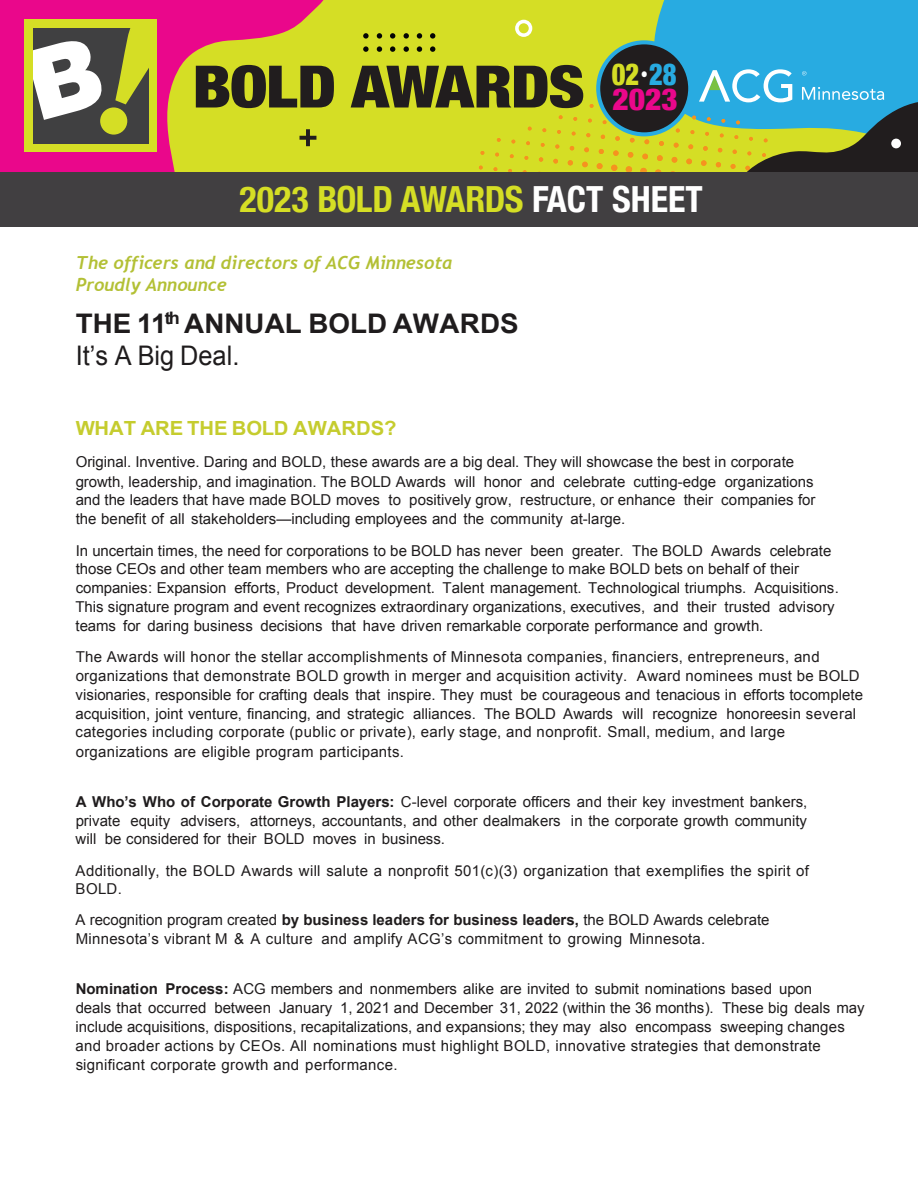
<style>
.page{position:relative;width:918px;height:1188px;background:#fff}
.page>*{position:absolute;margin:0;border:0;box-sizing:border-box;transform-origin:0 0}
.t1{font:900 condensed 58.5px "Helvetica Neue";letter-spacing:-.02em;color:#211d1e;scale:1.16 1}
.t2{font:700 condensed 36px "Helvetica Neue";color:#d5de25}
.t3{font:900 condensed 30.45px "Helvetica Neue";color:#ea078b}
.t4{font:700 27px/32.2px "Arial";letter-spacing:.005em;color:#1f1c1d}
.t5{font:700 19.5px "Arial";color:#c5cc2e;scale:1.04 1}
.t6{font:italic 700 18px/22.5px "Trebuchet";color:#b3c035}
.t7{font:15px/18.9px "Arial";color:#1f1c1d}
.s1{color:#fff}
.s2{font-weight:400}
.s3{font-weight:700}
</style>
<div class="page">
<div style="left:0;top:0;width:918px;height:172px;background:#d5de25"></div>
<div style="left:651px;top:0;width:267px;height:69px;background:#28abe1"></div>
<svg style="left:480px;top:151px;width:4px;height:4px"></svg>
<svg style="left:479px;top:166px;width:4px;height:4px"></svg>
<svg style="left:497px;top:138px;width:4px;height:4px"></svg>
<svg style="left:495px;top:153px;width:4px;height:4px"></svg>
<svg style="left:493px;top:167px;width:4px;height:4px"></svg>
<svg style="left:511px;top:140px;width:4px;height:4px"></svg>
<svg style="left:510px;top:154px;width:4px;height:4px"></svg>
<svg style="left:508px;top:169px;width:4px;height:3px"></svg>
<svg style="left:528px;top:127px;width:4px;height:4px"></svg>
<svg style="left:526px;top:141px;width:4px;height:4px"></svg>
<svg style="left:524px;top:156px;width:4px;height:4px"></svg>
<svg style="left:542px;top:128px;width:4px;height:4px"></svg>
<svg style="left:541px;top:143px;width:4px;height:4px"></svg>
<svg style="left:539px;top:157px;width:4px;height:5px"></svg>
<svg style="left:0;top:0;width:324px;height:172px"></svg>
<div style="left:24px;top:20px;width:133px;height:132px;background:#d5de25"></div>
<div style="left:34px;top:29px;width:115px;height:115px;background:#404041"></div>
<div style="left:101px;top:109px;width:25px;height:24px;background:#d5de25;border-radius:50%"></div>
<div style="left:100px;top:107px;width:27px;height:28px;border:2px solid #d5de25;border-radius:50%"></div>
<svg style="left:34px;top:29px;width:115px;height:91px"></svg>
<svg style="left:300px;top:129px;width:16px;height:17px"></svg>
<svg style="left:515px;top:20px;width:17px;height:17px"></svg>
<svg style="left:598px;top:42px;width:92px;height:92px;background:#22323b"></svg>
<svg style="left:377px;top:46px;width:5px;height:6px"></svg>
<svg style="left:377px;top:33px;width:5px;height:6px"></svg>
<svg style="left:363px;top:46px;width:6px;height:6px"></svg>
<svg style="left:363px;top:33px;width:6px;height:6px"></svg>
<svg style="left:417px;top:46px;width:5px;height:6px"></svg>
<svg style="left:417px;top:33px;width:5px;height:6px"></svg>
<svg style="left:390px;top:33px;width:5px;height:6px"></svg>
<svg style="left:390px;top:46px;width:6px;height:6px"></svg>
<svg style="left:403px;top:46px;width:6px;height:6px"></svg>
<svg style="left:403px;top:33px;width:6px;height:6px"></svg>
<svg style="left:430px;top:33px;width:6px;height:6px"></svg>
<svg style="left:430px;top:46px;width:5px;height:6px"></svg>
<svg style="left:553px;top:69px;width:365px;height:103px"></svg>
<div style="left:0;top:172px;width:918px;height:54px;background:#413f41"></div>
<h1 class="t1" style="left:192px;top:39px;width:419px">BOLD AWARDS <sup>02</sup><sup>•</sup><sup>28</sup></h1>
<h3 class="t3" style="left:612px;top:74px;width:67px">2023</h3>
<h2 class="t2" style="left:240px;top:169px;width:465px">2023 BOLD AWARDS <span class="s1">FACT SHEET</span></h2>
<p class="t6" style="left:76px;top:251px;width:379px">The officers and directors of ACG Minnesota<br>Proudly Announce</p>
<h3 class="t4" style="left:76px;top:308px;width:444px">THE 11<sup>th</sup> ANNUAL BOLD AWARDS<br><span class="s2">It’s A Big Deal.</span></h3>
<h3 class="t5" style="left:76px;top:415px;width:310px">WHAT ARE THE BOLD AWARDS?</h3>
<p class="t7" style="left:76px;top:453px;width:741px">Original. Inventive. Daring and BOLD, these awards are a big deal. They will showcase the best in corporate growth, leadership, and imagination. The BOLD Awards will honor and celebrate cutting-edge organizations and the leaders that have made BOLD moves to positively grow, restructure, or enhance their companies for the benefit of all stakeholders—including employees and the community at-large.</p>
<p class="t7" style="left:76px;top:541px;width:765px">In uncertain times, the need for corporations to be BOLD has never been greater. The BOLD Awards celebrate those CEOs and other team members who are accepting the challenge to make BOLD bets on behalf of their companies: Expansion efforts, Product development. Talent management. Technological triumphs. Acquisitions.<br>This signature program and event recognizes extraordinary organizations, executives, and their trusted advisory teams for daring business decisions that have driven remarkable corporate performance and growth.</p>
<p class="t7" style="left:76px;top:648px;width:789px">The Awards will honor the stellar accomplishments of Minnesota companies, financiers, entrepreneurs, and organizations that demonstrate BOLD growth in merger and acquisition activity. Award nominees must be BOLD visionaries, responsible for crafting deals that inspire. They must be courageous and tenacious in efforts tocomplete acquisition, joint venture, financing, and strategic alliances. The BOLD Awards will recognize honoreesin several categories including corporate (public or private), early stage, and nonprofit. Small, medium, and large organizations are eligible program participants.</p>
<p class="t7" style="left:76px;top:792px;width:733px;text-align:justify"><span class="s3">A Who’s Who of Corporate Growth Players:</span> C-level corporate officers and their key investment bankers, private equity advisers, attorneys, accountants, and other dealmakers in the corporate growth community will be considered for their BOLD moves in business.</p>
<p class="t7" style="left:76px;top:861px;width:735px">Additionally, the BOLD Awards will salute a nonprofit 501(c)(3) organization that exemplifies the spirit of<br>BOLD.</p>
<p class="t7" style="left:76px;top:911px;width:695px">A recognition program created <span class="s3">by business leaders for business leaders,</span> the BOLD Awards celebrate<br>Minnesota’s vibrant M &amp; A culture and amplify ACG’s commitment to growing Minnesota.</p>
<p class="t7" style="left:76px;top:980px;width:790px"><span class="s3">Nomination Process:</span> ACG members and nonmembers alike are invited to submit nominations based upon<br>deals that occurred between January 1, 2021 and December 31, 2022 (within the 36 months). These big deals may include acquisitions, dispositions, recapitalizations, and expansions; they may also encompass sweeping changes and broader actions by CEOs. All nominations must highlight BOLD, innovative strategies that demonstrate significant corporate growth and performance.</p>
</div>
